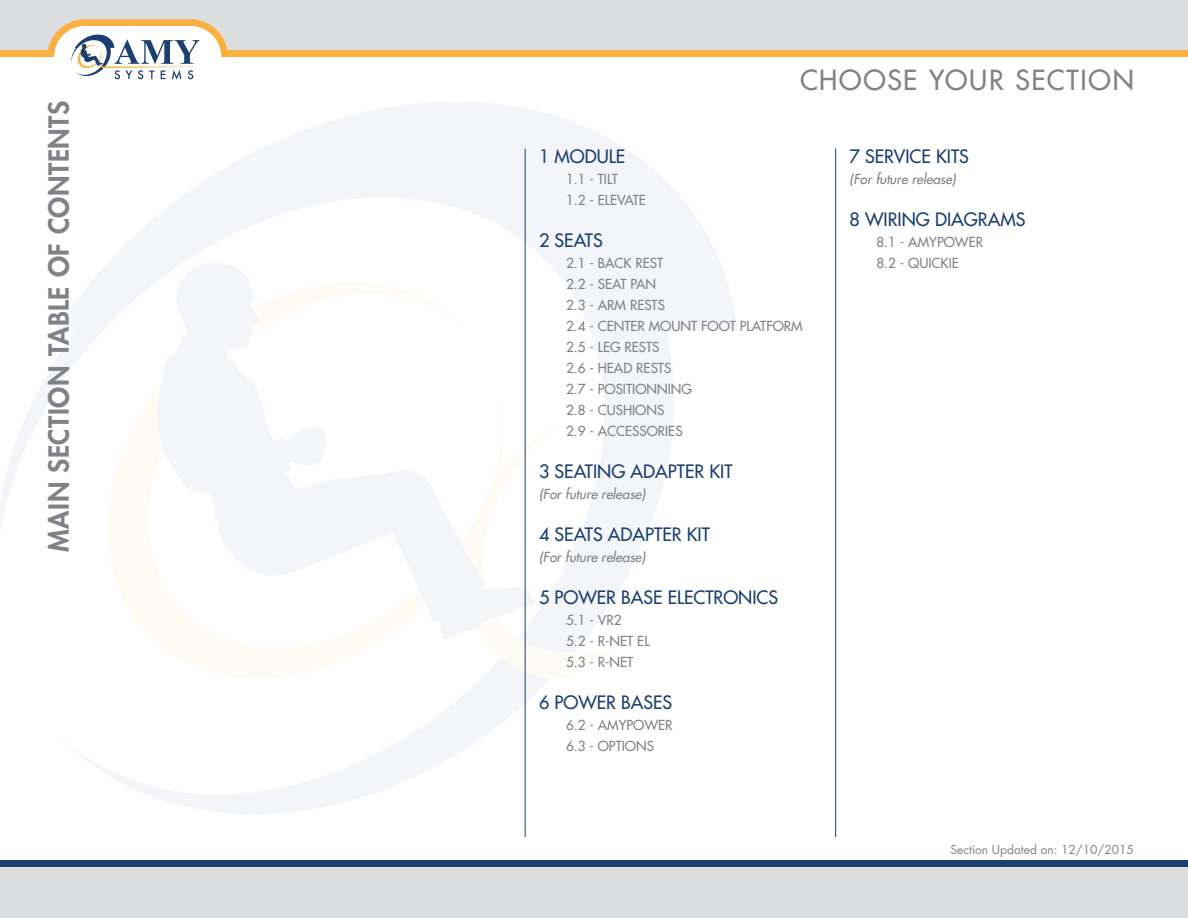
<style>
.page{position:relative;width:1188px;height:918px;background:#fff}
.page>*{position:absolute;margin:0;border:0;box-sizing:border-box;transform-origin:0 0}
.t1{font:800 27px "Futura";letter-spacing:.015em;color:#808285}
.Paragraph_Style_3{font:27px "Futura";letter-spacing:.06em;color:#808285}
.t2{font:18px "Futura";color:#1b3f70}
.t3{font:13.5px "Futura";color:#808285}
.t4{font:italic 13.5px "Futura";color:#808285}
.t5{font:12px "Futura";color:#808285}
</style>
<div class="page">
<svg style="left:0;top:102px;width:737px;height:712px"></svg>
<svg style="left:82px;top:257px;width:527px;height:447px"></svg>
<svg style="left:156px;top:263px;width:379px;height:377px"></svg>
<div style="left:0;top:867px;width:1188px;height:51px;background:#dcdddf"></div>
<div style="left:0;top:0;width:1188px;height:50px;background:#dcdddf"></div>
<div style="left:0;top:50px;width:1188px;height:7px;background:#fbb03f"></div>
<div style="left:0;top:861px;width:1188px;height:6px;background:#1b3f70"></div>
<svg style="left:48px;top:19px;width:180px;height:61px"></svg>
<hr style="left:525px;top:148px;width:1px;height:689px;background:#1b3f70">
<hr style="left:835px;top:148px;width:1px;height:689px;background:#1b3f70">
<p class="t1" style="left:41px;top:552px;width:453px;rotate:-90deg">MAIN SECTION TABLE OF CONTENTS</p>
<p class="Paragraph_Style_3" style="left:800px;top:62px;width:335px">CHOOSE YOUR SECTION</p>
<p class="t2" style="left:539px;top:144px;width:88px">1 MODULE</p>
<p class="t3" style="left:566px;top:170px;width:54px">1.1 - TILT</p>
<p class="t3" style="left:566px;top:191px;width:81px">1.2 - ELEVATE</p>
<p class="t2" style="left:539px;top:228px;width:65px">2 SEATS</p>
<p class="t3" style="left:566px;top:254px;width:99px">2.1 - BACK REST</p>
<p class="t3" style="left:566px;top:275px;width:92px">2.2 - SEAT PAN</p>
<p class="t3" style="left:566px;top:296px;width:101px">2.3 - ARM RESTS</p>
<p class="t3" style="left:566px;top:317px;width:238px">2.4 - CENTER MOUNT FOOT PLATFORM</p>
<p class="t3" style="left:566px;top:338px;width:95px">2.5 - LEG RESTS</p>
<p class="t3" style="left:566px;top:359px;width:107px">2.6 - HEAD RESTS</p>
<p class="t3" style="left:566px;top:380px;width:127px">2.7 - POSITIONNING</p>
<p class="t3" style="left:566px;top:401px;width:100px">2.8 - CUSHIONS</p>
<p class="t3" style="left:566px;top:422px;width:118px">2.9 - ACCESSORIES</p>
<p class="t2" style="left:539px;top:459px;width:195px">3 SEATING ADAPTER KIT</p>
<p class="t4" style="left:539px;top:485px;width:108px">(For future release)</p>
<p class="t2" style="left:539px;top:522px;width:172px">4 SEATS ADAPTER KIT</p>
<p class="t4" style="left:539px;top:548px;width:108px">(For future release)</p>
<p class="t2" style="left:539px;top:585px;width:241px">5 POWER BASE ELECTRONICS</p>
<p class="t3" style="left:566px;top:611px;width:57px">5.1 - VR2</p>
<p class="t3" style="left:566px;top:632px;width:85px">5.2 - R-NET EL</p>
<p class="t3" style="left:566px;top:653px;width:69px">5.3 - R-NET</p>
<p class="t2" style="left:539px;top:690px;width:135px">6 POWER BASES</p>
<p class="t3" style="left:566px;top:716px;width:108px">6.2 - AMYPOWER</p>
<p class="t3" style="left:566px;top:737px;width:89px">6.3 - OPTIONS</p>
<p class="t2" style="left:850px;top:144px;width:121px">7 SERVICE KITS</p>
<p class="t4" style="left:850px;top:170px;width:108px">(For future release)</p>
<p class="t2" style="left:850px;top:207px;width:177px">8 WIRING DIAGRAMS</p>
<p class="t3" style="left:877px;top:233px;width:108px">8.1 - AMYPOWER</p>
<p class="t3" style="left:877px;top:254px;width:84px">8.2 - QUICKIE</p>
<p class="t5" style="left:951px;top:841px;width:185px">Section Updated on: 12/10/2015</p>
</div>
